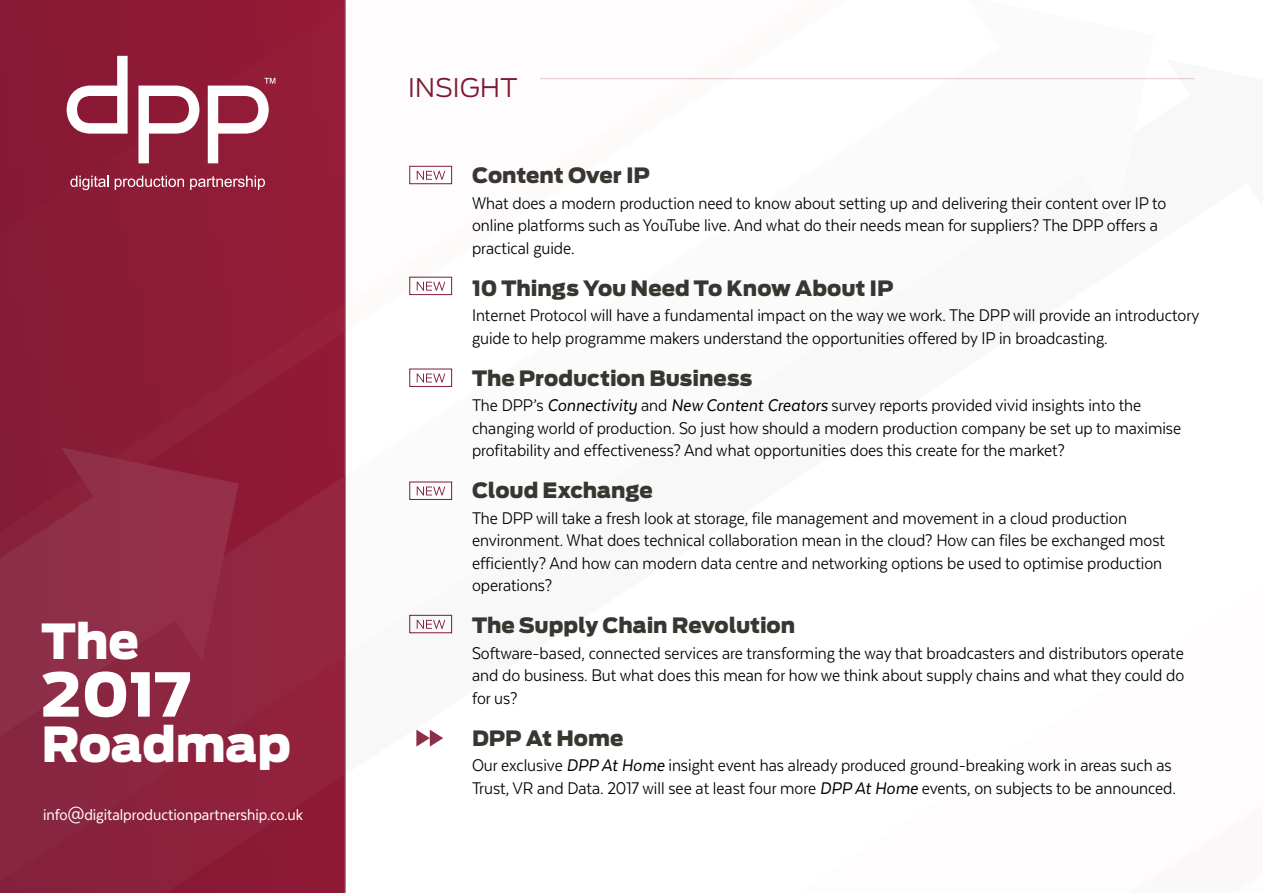
<style>
.page{position:relative;width:1263px;height:893px;background:#fff}
.page>*{position:absolute;margin:0;border:0;box-sizing:border-box;transform-origin:0 0}
.t1{font:900 60px "Antenna";color:#fff}
.t2{font:900 48px "Antenna";color:#fff}
.SECTION_HEADING{font:300 25.5px "Antenna";letter-spacing:.005em;color:#7e1935}
.Roadmap_entry{font:900 21px "Antenna";letter-spacing:-.005em;color:#383630}
.t3{font:19.5px/22.5px "Texta Narrow";color:#000}
.knock_out{font:18px "Texta Narrow";letter-spacing:-.005em;color:#fff}
.s1{font-style:italic}
</style>
<div class="page">
<div style="left:0;top:0;width:345px;height:893px;background:linear-gradient(to bottom,#8e1935,#8d2742)"></div>
<svg style="left:138px;top:86px;width:61px;height:77px"></svg>
<svg style="left:67px;top:56px;width:61px;height:78px"></svg>
<svg style="left:70px;top:176px;width:39px;height:14px"></svg>
<svg style="left:115px;top:176px;width:69px;height:14px"></svg>
<svg style="left:190px;top:176px;width:75px;height:14px"></svg>
<svg style="left:208px;top:78px;width:67px;height:85px"></svg>
<div style="left:409px;top:166px;width:43px;height:18px;border:1px solid #7d1a36"></div>
<svg style="left:417px;top:171px;width:28px;height:9px"></svg>
<div style="left:409px;top:277px;width:43px;height:18px;border:1px solid #7d1a36"></div>
<svg style="left:417px;top:282px;width:28px;height:9px"></svg>
<div style="left:409px;top:369px;width:43px;height:18px;border:1px solid #7d1a36"></div>
<svg style="left:417px;top:374px;width:28px;height:8px"></svg>
<div style="left:409px;top:482px;width:43px;height:18px;border:1px solid #7d1a36"></div>
<svg style="left:417px;top:487px;width:28px;height:8px"></svg>
<div style="left:409px;top:615px;width:43px;height:18px;border:1px solid #7d1a36"></div>
<svg style="left:417px;top:620px;width:28px;height:9px"></svg>
<svg style="left:416px;top:730px;width:27px;height:17px"></svg>
<hr style="left:540px;top:78px;width:654px;height:1px;background:#dfc6cd">
<p class="t2" style="left:41px;top:611px;width:99px">The</p>
<p class="t1" style="left:41px;top:657px;width:152px">2017</p>
<p class="t2" style="left:41px;top:715px;width:251px">Roadmap</p>
<p class="knock_out" style="left:43px;top:805px;width:261px">info@digitalproductionpartnership.co.uk</p>
<p class="SECTION_HEADING" style="left:408px;top:73px;width:111px">INSIGHT</p>
<p class="Roadmap_entry" style="left:472px;top:162px;width:179px">Content Over IP</p>
<p class="t3" style="left:472px;top:191px;width:696px">What does a modern production need to know about setting up and delivering their content over IP to online platforms such as YouTube live. And what do their needs mean for suppliers? The DPP offers a practical guide.</p>
<p class="Roadmap_entry" style="left:472px;top:275px;width:423px">10 Things You Need To Know About IP</p>
<p class="t3" style="left:472px;top:304px;width:729px">Internet Protocol will have a fundamental impact on the way we work. The DPP will provide an introductory guide to help programme makers understand the opportunities offered by IP in broadcasting.</p>
<p class="Roadmap_entry" style="left:472px;top:365px;width:282px">The Production Business</p>
<p class="t3" style="left:472px;top:394px;width:711px">The DPP’s <span class="s1">Connectivity</span> and <span class="s1">New Content Creators</span> survey reports provided vivid insights into the changing world of production. So just how should a modern production company be set up to maximise profitability and effectiveness? And what opportunities does this create for the market?</p>
<p class="Roadmap_entry" style="left:472px;top:477px;width:182px">Cloud Exchange</p>
<p class="t3" style="left:472px;top:506px;width:695px">The DPP will take a fresh look at storage, file management and movement in a cloud production environment. What does technical collaboration mean in the cloud? How can files be exchanged most efficiently? And how can modern data centre and networking options be used to optimise production operations?</p>
<p class="Roadmap_entry" style="left:472px;top:612px;width:325px">The Supply Chain Revolution</p>
<p class="t3" style="left:472px;top:641px;width:714px;text-align:justify">Software-based, connected services are transforming the way that broadcasters and distributors operate and do business. But what does this mean for how we think about supply chains and what they could do for us?</p>
<p class="Roadmap_entry" style="left:472px;top:725px;width:153px">DPP At Home</p>
<p class="t3" style="left:472px;top:754px;width:705px">Our exclusive <span class="s1">DPP At Home</span> insight event has already produced ground-breaking work in areas such as<br>Trust, VR and Data. 2017 will see at least four more <span class="s1">DPP At Home</span> events, on subjects to be announced.</p>
</div>
